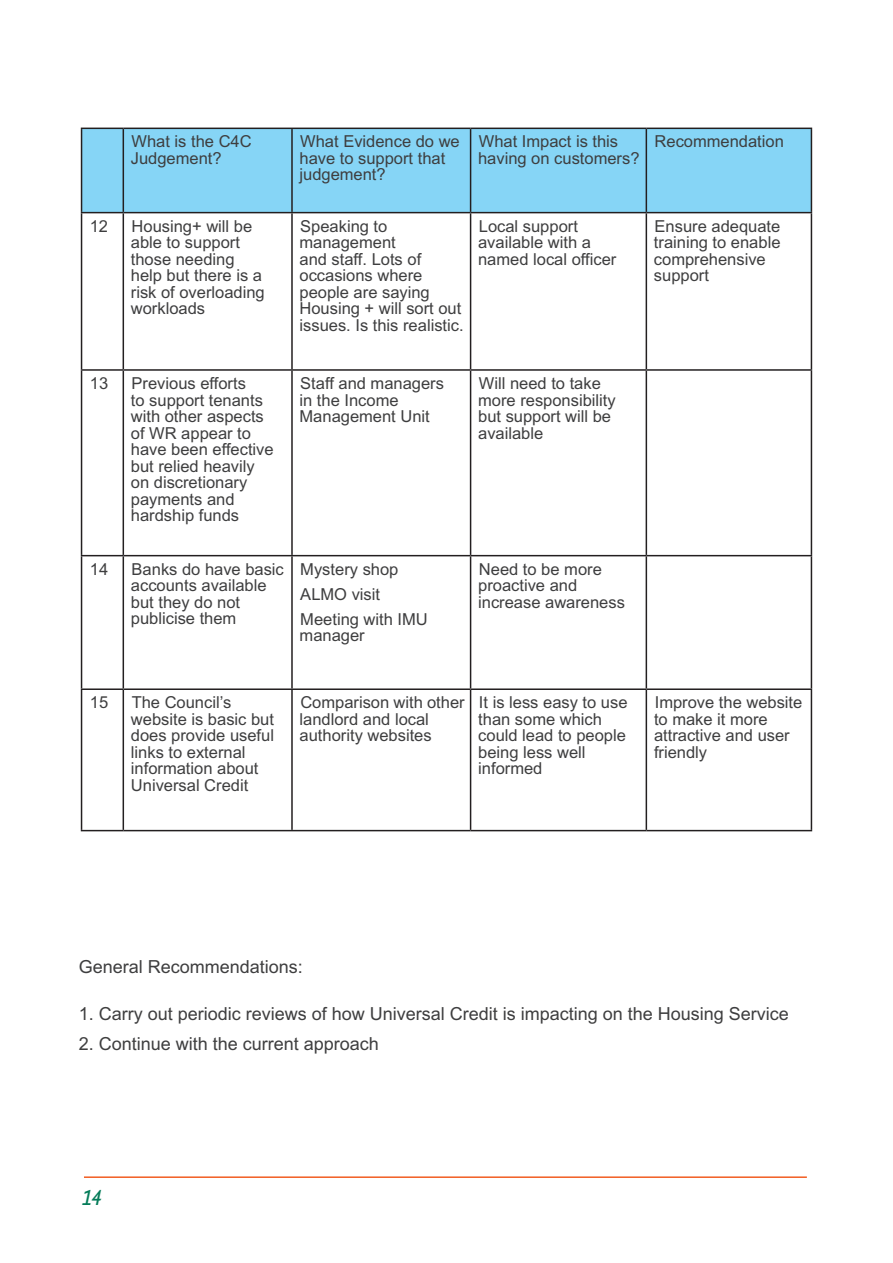
<style>
.page{position:relative;width:893px;height:1263px;background:#fff}
.page>*{position:absolute;margin:0;border:0;box-sizing:border-box;transform-origin:0 0}
.t1{font:italic 500 21px "Wayfarer";color:#057c59}
.t2{font:18px "Arial";color:#3e3e3f}
.t3{font:16.5px/16.5px "Arial";color:#3e3e3f}
</style>
<div class="page">
<hr style="left:84px;top:1176px;width:723px;height:2px;background:#f25d21">
<div style="left:82px;top:129px;width:729px;height:83px;background:#86d5f6"></div>
<hr style="left:81px;top:128px;width:42px;height:1px;background:#231f20">
<hr style="left:81px;top:129px;width:1px;height:83px;background:#231f20">
<hr style="left:123px;top:128px;width:169px;height:1px;background:#231f20">
<hr style="left:123px;top:129px;width:1px;height:83px;background:#231f20">
<hr style="left:292px;top:128px;width:179px;height:1px;background:#231f20">
<hr style="left:291px;top:129px;width:2px;height:83px;background:#231f20">
<hr style="left:471px;top:128px;width:175px;height:1px;background:#231f20">
<hr style="left:470px;top:129px;width:1px;height:83px;background:#231f20">
<hr style="left:646px;top:128px;width:166px;height:1px;background:#231f20">
<hr style="left:646px;top:129px;width:1px;height:83px;background:#231f20">
<hr style="left:811px;top:129px;width:1px;height:83px;background:#231f20">
<hr style="left:81px;top:212px;width:42px;height:1px;background:#231f20">
<hr style="left:81px;top:213px;width:1px;height:156px;background:#231f20">
<hr style="left:123px;top:212px;width:169px;height:1px;background:#231f20">
<hr style="left:123px;top:213px;width:1px;height:156px;background:#231f20">
<hr style="left:292px;top:212px;width:179px;height:1px;background:#231f20">
<hr style="left:291px;top:213px;width:2px;height:156px;background:#231f20">
<hr style="left:471px;top:212px;width:175px;height:1px;background:#231f20">
<hr style="left:470px;top:213px;width:1px;height:156px;background:#231f20">
<hr style="left:646px;top:212px;width:166px;height:1px;background:#231f20">
<hr style="left:646px;top:213px;width:1px;height:156px;background:#231f20">
<hr style="left:811px;top:213px;width:1px;height:156px;background:#231f20">
<hr style="left:81px;top:369px;width:42px;height:2px;background:#231f20">
<hr style="left:81px;top:371px;width:1px;height:184px;background:#231f20">
<hr style="left:123px;top:369px;width:169px;height:2px;background:#231f20">
<hr style="left:123px;top:371px;width:1px;height:184px;background:#231f20">
<hr style="left:292px;top:369px;width:179px;height:2px;background:#231f20">
<hr style="left:291px;top:371px;width:2px;height:184px;background:#231f20">
<hr style="left:471px;top:369px;width:175px;height:2px;background:#231f20">
<hr style="left:470px;top:371px;width:1px;height:184px;background:#231f20">
<hr style="left:646px;top:369px;width:166px;height:2px;background:#231f20">
<hr style="left:646px;top:371px;width:1px;height:184px;background:#231f20">
<hr style="left:811px;top:371px;width:1px;height:184px;background:#231f20">
<hr style="left:81px;top:555px;width:42px;height:1px;background:#231f20">
<hr style="left:81px;top:556px;width:1px;height:132px;background:#231f20">
<hr style="left:123px;top:555px;width:169px;height:1px;background:#231f20">
<hr style="left:123px;top:556px;width:1px;height:132px;background:#231f20">
<hr style="left:292px;top:555px;width:179px;height:1px;background:#231f20">
<hr style="left:291px;top:556px;width:2px;height:132px;background:#231f20">
<hr style="left:471px;top:555px;width:175px;height:1px;background:#231f20">
<hr style="left:470px;top:556px;width:1px;height:132px;background:#231f20">
<hr style="left:646px;top:555px;width:166px;height:1px;background:#231f20">
<hr style="left:646px;top:556px;width:1px;height:132px;background:#231f20">
<hr style="left:811px;top:556px;width:1px;height:132px;background:#231f20">
<hr style="left:81px;top:688px;width:42px;height:2px;background:#231f20">
<hr style="left:81px;top:690px;width:1px;height:140px;background:#231f20">
<hr style="left:123px;top:688px;width:169px;height:2px;background:#231f20">
<hr style="left:123px;top:690px;width:1px;height:140px;background:#231f20">
<hr style="left:292px;top:688px;width:179px;height:2px;background:#231f20">
<hr style="left:291px;top:690px;width:2px;height:140px;background:#231f20">
<hr style="left:471px;top:688px;width:175px;height:2px;background:#231f20">
<hr style="left:470px;top:690px;width:1px;height:140px;background:#231f20">
<hr style="left:646px;top:688px;width:166px;height:2px;background:#231f20">
<hr style="left:646px;top:690px;width:1px;height:140px;background:#231f20">
<hr style="left:811px;top:690px;width:1px;height:140px;background:#231f20">
<hr style="left:81px;top:830px;width:42px;height:1px;background:#231f20">
<hr style="left:123px;top:830px;width:169px;height:1px;background:#231f20">
<hr style="left:292px;top:830px;width:179px;height:1px;background:#231f20">
<hr style="left:471px;top:830px;width:175px;height:1px;background:#231f20">
<hr style="left:646px;top:830px;width:166px;height:1px;background:#231f20">
<p class="t3" style="left:131px;top:133px;width:122px">What is the C4C<br>Judgement?</p>
<p class="t3" style="left:299px;top:133px;width:162px">What Evidence do we have to support that judgement?</p>
<p class="t3" style="left:478px;top:133px;width:163px">What Impact is this having on customers?</p>
<p class="t3" style="left:655px;top:133px;width:131px">Recommendation</p>
<p class="t3" style="left:90px;top:218px;width:20px">12</p>
<p class="t3" style="left:131px;top:218px;width:135px">Housing+ will be able to support those needing help but there is a risk of overloading workloads</p>
<p class="t3" style="left:300px;top:218px;width:166px">Speaking to management<br>and staff. Lots of occasions where people are saying<br>Housing + will sort out issues. Is this realistic.</p>
<p class="t3" style="left:478px;top:218px;width:140px">Local support available with a named local officer</p>
<p class="t3" style="left:654px;top:218px;width:128px">Ensure adequate training to enable comprehensive support</p>
<p class="t3" style="left:90px;top:375px;width:20px">13</p>
<p class="t3" style="left:131px;top:375px;width:144px">Previous efforts<br>to support tenants with other aspects of WR appear to have been effective but relied heavily on discretionary payments and hardship funds</p>
<p class="t3" style="left:300px;top:375px;width:146px">Staff and managers in the Income<br>Management Unit</p>
<p class="t3" style="left:478px;top:375px;width:139px">Will need to take more responsibility but support will be available</p>
<p class="t3" style="left:90px;top:561px;width:20px">14</p>
<p class="t3" style="left:131px;top:561px;width:154px">Banks do have basic accounts available but they do not publicise them</p>
<p class="t3" style="left:300px;top:556px;width:129px;line-height:25px">Mystery shop<br>ALMO visit<br>Meeting with IMU</p>
<p class="t3" style="left:300px;top:627px;width:67px">manager</p>
<p class="t3" style="left:478px;top:560px;width:148px">Need to be more proactive and increase awareness</p>
<p class="t3" style="left:90px;top:694px;width:20px">15</p>
<p class="t3" style="left:131px;top:694px;width:145px">The Council’s website is basic but does provide useful links to external information about<br>Universal Credit</p>
<p class="t3" style="left:300px;top:694px;width:167px">Comparison with other landlord and local authority websites</p>
<p class="t3" style="left:478px;top:694px;width:151px">It is less easy to use than some which could lead to people being less well informed</p>
<p class="t3" style="left:654px;top:694px;width:150px">Improve the website to make it more attractive and user friendly</p>
<p class="t2" style="left:79px;top:956px;width:226px">General Recommendations:</p>
<p class="t2" style="left:79px;top:1004px;width:712px">1. Carry out periodic reviews of how Universal Credit is impacting on the Housing Service</p>
<p class="t2" style="left:79px;top:1034px;width:302px">2. Continue with the current approach</p>
<p class="t1" style="left:83px;top:1183px;width:20px">14</p>
</div>
